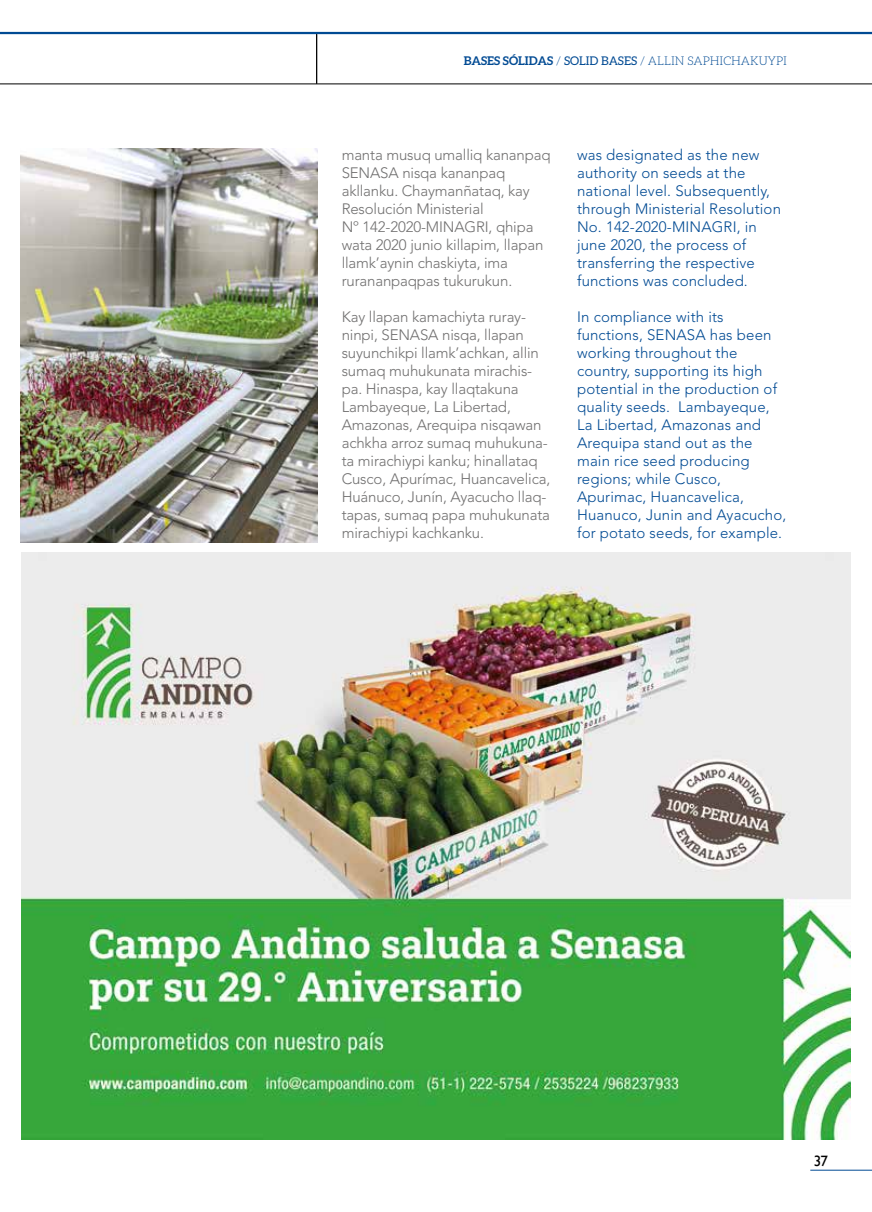
<style>
.page{position:relative;width:872px;height:1212px;background:#fff}
.page>*{position:absolute;margin:0;border:0;box-sizing:border-box;transform-origin:0 0}
.t1{font:300 15px/18px "Avenir LT Std";letter-spacing:-.01em;color:#706f6f}
.t2{font:300 15px/18px "Avenir LT Std";letter-spacing:.01em;color:#004a93}
.t3{font:15px "Gill Sans";color:#000}
.t4{font:300 12px "Aleo";color:#004a93}
.s1{font-weight:700}
.s2{font-weight:400}
</style>
<div class="page">
<hr style="left:810px;top:1170px;width:62px;height:1px;background:#004a93">
<hr style="left:0;top:32px;width:872px;height:2px;background:#004a93">
<hr style="left:0;top:84px;width:872px;height:1px;background:#000">
<hr style="left:316px;top:34px;width:1px;height:50px;background:#000">
<img style="left:21px;top:149px;width:296px;height:393px">
<img style="left:21px;top:553px;width:829px;height:587px">
<p class="t4" style="left:464px;top:54px;width:324px"><span class="s1">BASES SÓLIDAS</span> / <span class="s2">SOLID BASES</span> / ALLIN SAPHICHAKUYPI</p>
<p class="t1" style="left:342px;top:146px;width:210px">manta musuq umalliq kananpaq<br>SENASA nisqa kananpaq akllanku. Chaymanñataq, kay<br>Resolución Ministerial<br>Nº 142-2020-MINAGRI, qhipa wata 2020 junio killapim, llapan llamk’aynin chaskiyta, ima rurananpaqpas tukurukun.</p>
<p class="t1" style="left:342px;top:308px;width:210px">Kay llapan kamachiyta ruray&shy;ninpi, SENASA nisqa, llapan suyunchikpi llamk’achkan, allin sumaq muhukunata mirachis&shy;pa. Hinaspa, kay llaqtakuna<br>Lambayeque, La Libertad,<br>Amazonas, Arequipa nisqawan achkha arroz sumaq muhukuna&shy;ta mirachiypi kanku; hinallataq<br>Cusco, Apurímac, Huancavelica,<br>Huánuco, Junín, Ayacucho llaq&shy;tapas, sumaq papa muhukunata mirachiypi kachkanku.</p>
<p class="t2" style="left:577px;top:146px;width:205px">was designated as the new authority on seeds at the national level. Subsequently, through Ministerial Resolution<br>No. 142-2020-MINAGRI, in june 2020, the process of transferring the respective functions was concluded.</p>
<p class="t2" style="left:577px;top:308px;width:211px">In compliance with its functions, SENASA has been working throughout the country, supporting its high potential in the production of quality seeds. Lambayeque,<br>La Libertad, Amazonas and<br>Arequipa stand out as the main rice seed producing regions; while Cusco,<br>Apurimac, Huancavelica,<br>Huanuco, Junin and Ayacucho, for potato seeds, for example.</p>
<p class="t3" style="left:814px;top:1152px;width:16px">37</p>
</div>
